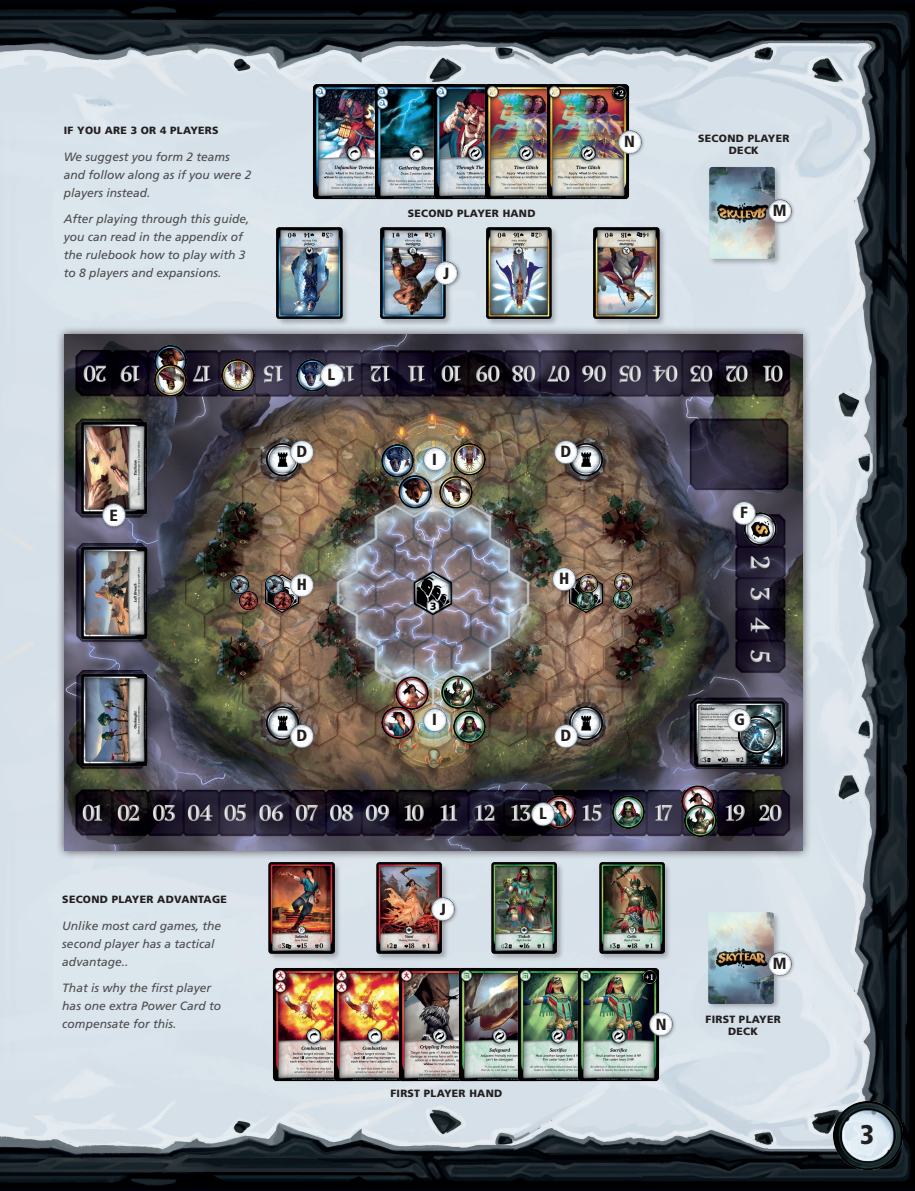
<style>
.page{position:relative;width:915px;height:1191px;background:#fff}
.page>*{position:absolute;margin:0;border:0;box-sizing:border-box;transform-origin:0 0}
.t1{font:900 condensed 27px "Frutiger LT Std";color:#231f20}
.t2{font:900 condensed 16.2px "Frutiger LT Std";color:#231f20}
.t3{font:italic 12px/18px "Frutiger LT Std";color:#4b4c4d}
.t4{font:900 10.5px/12px "Frutiger LT Std";letter-spacing:.025em;color:#231f20;text-align:center}
</style>
<div class="page">
<img style="left:0;top:3px;width:914px;height:1185px">
<img style="left:833px;top:1101px;width:69px;height:68px">
<div style="left:55px;top:325px;width:756px;height:535px;background:#231f20;opacity:.75"></div>
<img style="left:64px;top:334px;width:737px;height:517px">
<div style="left:485px;top:226px;width:74px;height:101px;background:#231f20;opacity:.3"></div>
<img style="left:483px;top:225px;width:71px;height:97px">
<div style="left:692px;top:699px;width:100px;height:74px;background:#231f20;opacity:.3"></div>
<img style="left:690px;top:698px;width:97px;height:71px">
<div style="left:706px;top:910px;width:75px;height:100px;background:#231f20;opacity:.3"></div>
<img style="left:705px;top:909px;width:71px;height:97px">
<div style="left:707px;top:166px;width:74px;height:100px;background:#231f20;opacity:.3"></div>
<img style="left:705px;top:164px;width:71px;height:97px">
<div style="left:375px;top:861px;width:74px;height:100px;background:#231f20;opacity:.3"></div>
<img style="left:373px;top:860px;width:71px;height:96px">
<div style="left:592px;top:226px;width:74px;height:101px;background:#231f20;opacity:.3"></div>
<img style="left:590px;top:225px;width:72px;height:97px">
<div style="left:267px;top:861px;width:74px;height:100px;background:#231f20;opacity:.3"></div>
<img style="left:266px;top:860px;width:71px;height:96px">
<div style="left:79px;top:673px;width:74px;height:99px;background:#231f20;opacity:.3"></div>
<img style="left:78px;top:671px;width:71px;height:97px">
<div style="left:79px;top:421px;width:74px;height:100px;background:#231f20;opacity:.3"></div>
<img style="left:78px;top:419px;width:71px;height:97px">
<div style="left:79px;top:546px;width:74px;height:100px;background:#231f20;opacity:.3"></div>
<img style="left:78px;top:545px;width:71px;height:96px">
<div style="left:276px;top:226px;width:74px;height:101px;background:#231f20;opacity:.3"></div>
<img style="left:274px;top:225px;width:71px;height:97px">
<div style="left:597px;top:861px;width:74px;height:100px;background:#231f20;opacity:.3"></div>
<img style="left:596px;top:860px;width:71px;height:96px">
<div style="left:379px;top:226px;width:74px;height:101px;background:#231f20;opacity:.3"></div>
<img style="left:377px;top:225px;width:71px;height:97px">
<div style="left:490px;top:861px;width:74px;height:100px;background:#231f20;opacity:.3"></div>
<img style="left:488px;top:860px;width:71px;height:96px">
<div style="left:265px;top:574px;width:36px;height:41px;background:#231f20;opacity:.3"></div>
<img style="left:262px;top:571px;width:39px;height:43px">
<div style="left:568px;top:574px;width:37px;height:41px;background:#231f20;opacity:.3"></div>
<img style="left:569px;top:571px;width:36px;height:43px">
<div style="left:744px;top:512px;width:37px;height:38px;background:#1a1327"></div>
<img style="left:741px;top:510px;width:38px;height:38px">
<img style="left:540px;top:793px;width:38px;height:38px">
<img style="left:678px;top:782px;width:38px;height:38px">
<img style="left:151px;top:342px;width:39px;height:19px">
<div style="left:398px;top:475px;width:36px;height:37px;background:#231f20;opacity:.3"></div>
<img style="left:396px;top:473px;width:38px;height:38px">
<div style="left:295px;top:359px;width:36px;height:36px;background:#231f20;opacity:.3"></div>
<img style="left:293px;top:356px;width:38px;height:38px">
<img style="left:151px;top:361px;width:39px;height:39px">
<div style="left:439px;top:476px;width:36px;height:36px;background:#231f20;opacity:.3"></div>
<img style="left:436px;top:476px;width:39px;height:35px">
<div style="left:221px;top:359px;width:36px;height:36px;background:#231f20;opacity:.3"></div>
<img style="left:218px;top:356px;width:39px;height:38px">
<div style="left:612px;top:590px;width:22px;height:22px;background:#231f20;opacity:.3"></div>
<img style="left:611px;top:588px;width:22px;height:22px">
<div style="left:264px;top:575px;width:23px;height:22px;background:#231f20;opacity:.3"></div>
<img style="left:263px;top:574px;width:22px;height:22px">
<div style="left:575px;top:591px;width:22px;height:22px;background:#231f20;opacity:.3"></div>
<img style="left:574px;top:595px;width:22px;height:17px">
<div style="left:229px;top:575px;width:23px;height:22px;background:#231f20;opacity:.3"></div>
<img style="left:228px;top:574px;width:22px;height:22px">
<div style="left:614px;top:572px;width:22px;height:22px;background:#231f20;opacity:.3"></div>
<img style="left:612px;top:571px;width:22px;height:22px">
<div style="left:272px;top:590px;width:22px;height:22px;background:#231f20;opacity:.3"></div>
<img style="left:271px;top:589px;width:22px;height:22px">
<div style="left:579px;top:574px;width:22px;height:22px;background:#231f20;opacity:.3"></div>
<img style="left:580px;top:572px;width:18px;height:21px">
<div style="left:239px;top:590px;width:22px;height:22px;background:#231f20;opacity:.3"></div>
<img style="left:238px;top:589px;width:22px;height:22px">
<div style="left:612px;top:795px;width:36px;height:36px;background:#231f20;opacity:.3"></div>
<img style="left:609px;top:793px;width:38px;height:38px">
<div style="left:684px;top:803px;width:36px;height:37px;background:#231f20;opacity:.3"></div>
<img style="left:681px;top:801px;width:38px;height:39px">
<img style="left:438px;top:673px;width:39px;height:34px">
<img style="left:393px;top:673px;width:38px;height:39px">
<div style="left:453px;top:443px;width:36px;height:36px;background:#231f20;opacity:.3"></div>
<img style="left:450px;top:440px;width:39px;height:38px">
<img style="left:450px;top:707px;width:39px;height:38px">
<img style="left:378px;top:703px;width:39px;height:39px">
<div style="left:380px;top:444px;width:36px;height:37px;background:#231f20;opacity:.3"></div>
<img style="left:378px;top:442px;width:38px;height:38px">
<img style="left:564px;top:438px;width:43px;height:42px">
<img style="left:564px;top:702px;width:43px;height:42px">
<img style="left:261px;top:438px;width:42px;height:42px">
<img style="left:261px;top:702px;width:42px;height:42px">
<img style="left:734px;top:712px;width:45px;height:45px">
<img style="left:269px;top:964px;width:61px;height:120px">
<img style="left:309px;top:81px;width:62px;height:121px">
<img style="left:330px;top:964px;width:65px;height:120px">
<img style="left:371px;top:81px;width:59px;height:121px">
<img style="left:395px;top:964px;width:61px;height:120px">
<img style="left:456px;top:964px;width:58px;height:120px">
<img style="left:430px;top:81px;width:51px;height:121px">
<img style="left:514px;top:964px;width:60px;height:120px">
<img style="left:574px;top:964px;width:88px;height:120px">
<img style="left:481px;top:81px;width:62px;height:121px">
<img style="left:543px;top:81px;width:89px;height:121px">
<img style="left:97px;top:499px;width:33px;height:33px">
<img style="left:285px;top:568px;width:33px;height:33px">
<img style="left:547px;top:562px;width:33px;height:33px">
<img style="left:727px;top:496px;width:33px;height:33px">
<img style="left:285px;top:435px;width:33px;height:33px">
<img style="left:285px;top:719px;width:33px;height:33px">
<img style="left:549px;top:719px;width:33px;height:33px">
<img style="left:549px;top:435px;width:33px;height:33px">
<img style="left:722px;top:703px;width:33px;height:33px">
<img style="left:418px;top:703px;width:33px;height:33px">
<img style="left:426px;top:893px;width:33px;height:33px">
<img style="left:526px;top:797px;width:33px;height:33px">
<img style="left:315px;top:358px;width:33px;height:33px">
<img style="left:429px;top:257px;width:33px;height:33px">
<img style="left:418px;top:443px;width:33px;height:33px">
<img style="left:763px;top:947px;width:33px;height:33px">
<img style="left:763px;top:195px;width:33px;height:33px">
<img style="left:613px;top:126px;width:33px;height:33px">
<img style="left:644px;top:1007px;width:33px;height:33px">
<p class="t4" style="left:64px;top:125px;width:156px">IF YOU ARE 3 OR 4 PLAYERS</p>
<p class="t3" style="left:64px;top:148px;width:189px">We suggest you form 2 teams and follow along as if you were 2 players instead.</p>
<p class="t3" style="left:64px;top:210px;width:187px">After playing through this guide, you can read in the appendix of the rulebook how to play with 3 to 8 players and expansions.</p>
<p class="t2" style="left:109px;top:505px;width:10px">E</p>
<p class="t2" style="left:327px;top:364px;width:9px">L</p>
<p class="t2" style="left:296px;top:441px;width:12px">D</p>
<p class="t2" style="left:296px;top:574px;width:12px">H</p>
<p class="t4" style="left:407px;top:207px;width:129px">SECOND PLAYER HAND</p>
<p class="t2" style="left:443px;top:263px;width:8px">J</p>
<p class="t2" style="left:624px;top:132px;width:12px">N</p>
<p class="t4" style="left:698px;top:132px;width:93px">SECOND PLAYER<br>DECK</p>
<p class="t2" style="left:772px;top:201px;width:15px">M</p>
<p class="t2" style="left:432px;top:449px;width:6px">I</p>
<p class="t2" style="left:560px;top:441px;width:12px">D</p>
<p class="t2" style="left:559px;top:569px;width:12px">H</p>
<p class="t2" style="left:740px;top:502px;width:9px">F</p>
<p class="t4" style="left:62px;top:893px;width:166px">SECOND PLAYER ADVANTAGE</p>
<p class="t3" style="left:62px;top:916px;width:160px">Unlike most card games, the second player has a tactical advantage..</p>
<p class="t3" style="left:62px;top:979px;width:160px">That is why the first player has one extra Power Card to compensate for this.</p>
<p class="t2" style="left:432px;top:709px;width:6px">I</p>
<p class="t2" style="left:733px;top:710px;width:12px">G</p>
<p class="t2" style="left:296px;top:726px;width:12px">D</p>
<p class="t2" style="left:560px;top:726px;width:12px">D</p>
<p class="t2" style="left:439px;top:899px;width:8px">J</p>
<p class="t2" style="left:539px;top:803px;width:9px">L</p>
<p class="t4" style="left:390px;top:1087px;width:113px">FIRST PLAYER HAND</p>
<p class="t2" style="left:655px;top:1014px;width:12px">N</p>
<p class="t2" style="left:772px;top:953px;width:15px">M</p>
<p class="t4" style="left:705px;top:1013px;width:77px">FIRST PLAYER<br>DECK</p>
<h1 class="t1" style="left:859px;top:1118px;width:16px">3</h1>
</div>
